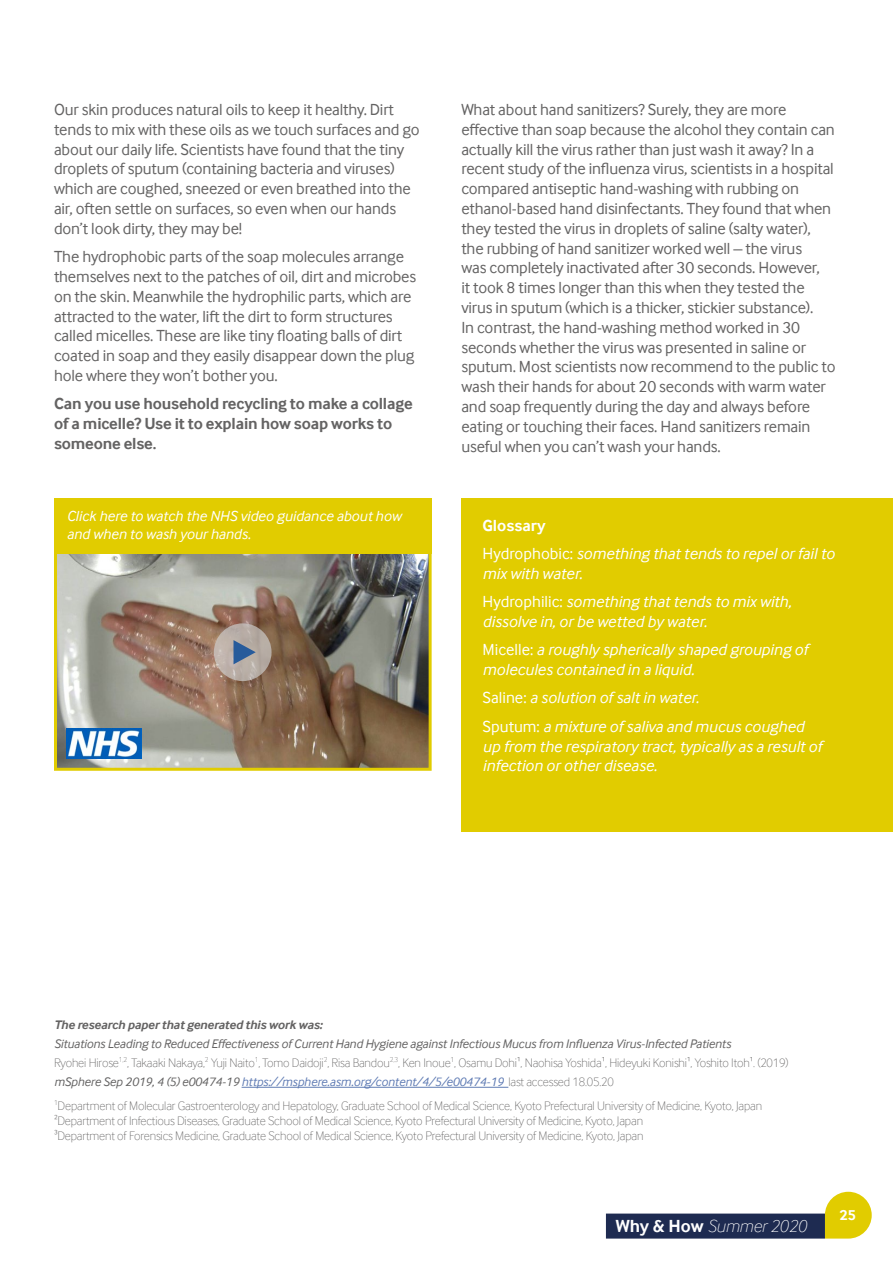
<style>
.page{position:relative;width:893px;height:1263px;background:#fff}
.page>*{position:absolute;margin:0;border:0;box-sizing:border-box;transform-origin:0 0}
.t1{font:italic 100 18px "Inter Face";color:#fff}
.t2{font:16.5px/19.8px "Inter Face";letter-spacing:-.01em;color:#646363}
.t3{font:italic 16.5px/28.3px "Inter Face";color:#fff}
.t4{font:700 16.5px/19.8px "Inter Face";letter-spacing:-.01em;color:#646363}
.t5{font:italic 15px/18px "Inter Face";color:#fff}
.t6{font:700 15px "Inter Face";color:#fff}
.t7{font:100 12.75px/19px "Inter Face";letter-spacing:-.01em;color:#646363}
.t8{font:italic 700 12.75px "Inter Face";letter-spacing:-.01em;color:#646363}
.s1{font-weight:700;font-style:normal}
.s2{font-style:normal}
.s3{font-weight:400;font-style:italic}
.s4{font-weight:400;font-style:italic;color:#607cb4}
</style>
<div class="page">
<svg style="left:825px;top:1192px;width:47px;height:46px;background:#e5d428"></svg>
<div style="left:607px;top:1214px;width:217px;height:24px;background:#1e2b51"></div>
<div style="left:606px;top:1213px;width:219px;height:25px;border:2px solid #1e2b51"></div>
<div style="left:461px;top:499px;width:432px;height:333px;background:#e1cc00"></div>
<hr style="left:242px;top:1087px;width:266px;height:1px;background:#607cb4">
<img style="left:58px;top:554px;width:370px;height:213px">
<div style="left:54px;top:544px;width:378px;height:227px;border:3px solid #e1cc00"></div>
<div style="left:54px;top:499px;width:378px;height:55px;background:#e1cc00"></div>
<img style="left:67px;top:728px;width:74px;height:30px">
<svg style="left:214px;top:623px;width:58px;height:58px;background:#b8ada5"></svg>
<svg style="left:233px;top:640px;width:23px;height:24px"></svg>
<p class="t2" style="left:54px;top:99px;width:367px">Our skin produces natural oils to keep it healthy. Dirt tends to mix with these oils as we touch surfaces and go about our daily life. Scientists have found that the tiny droplets of sputum (containing bacteria and viruses) which are coughed, sneezed or even breathed into the air, often settle on surfaces, so even when our hands don’t look dirty, they may be!</p>
<p class="t2" style="left:54px;top:247px;width:364px">The hydrophobic parts of the soap molecules arrange themselves next to the patches of oil, dirt and microbes on the skin. Meanwhile the hydrophilic parts, which are attracted to the water, lift the dirt to form structures called micelles. These are like tiny floating balls of dirt coated in soap and they easily disappear down the plug hole where they won’t bother you.</p>
<p class="t4" style="left:54px;top:394px;width:360px">Can you use household recycling to make a collage of a micelle? Use it to explain how soap works to someone else.</p>
<p class="t5" style="left:67px;top:507px;width:336px">Click here to watch the NHS video guidance about how and when to wash your hands.</p>
<p class="t2" style="left:461px;top:99px;width:376px">What about hand sanitizers? Surely, they are more effective than soap because the alcohol they contain can actually kill the virus rather than just wash it away? In a recent study of the influenza virus, scientists in a hospital compared antiseptic hand-washing with rubbing on ethanol-based hand disinfectants. They found that when they tested the virus in droplets of saline (salty water), the rubbing of hand sanitizer worked well – the virus<br>was completely inactivated after 30 seconds. However,<br>it took 8 times longer than this when they tested the virus in sputum (which is a thicker, stickier substance).<br>In contrast, the hand-washing method worked in 30 seconds whether the virus was presented in saline or sputum. Most scientists now recommend to the public to wash their hands for about 20 seconds with warm water and soap frequently during the day and always before eating or touching their faces. Hand sanitizers remain useful when you can’t wash your hands.</p>
<p class="t3" style="left:483px;top:511px;width:353px"><span class="s1">Glossary<br></span><span class="s2">Hydrophobic:</span> something that tends to repel or fail to</p>
<p class="t3" style="left:483px;top:559px;width:310px">mix with water.<br><span class="s2">Hydrophilic:</span> something that tends to mix with,</p>
<p class="t3" style="left:483px;top:607px;width:327px">dissolve in, or be wetted by water.<br><span class="s2">Micelle:</span> a roughly spherically shaped grouping of</p>
<p class="t3" style="left:483px;top:655px;width:323px">molecules contained in a liquid.<br><span class="s2">Saline:</span> a solution of salt in water.<br><span class="s2">Sputum:</span> a mixture of saliva and mucus coughed</p>
<p class="t3" style="left:483px;top:736px;width:341px;line-height:19.8px">up from the respiratory tract, typically as a result of infection or other disease.</p>
<p class="t8" style="left:54px;top:1017px;width:270px">The research paper that generated this work was:</p>
<p class="t7" style="left:54px;top:1034px;width:736px"><span class="s3">Situations Leading to Reduced Effectiveness of Current Hand Hygiene against Infectious Mucus from Influenza Virus-Infected Patients<br></span>Ryohei Hirose<sup>1,2</sup>, Takaaki Nakaya,<sup>2</sup> Yuji Naito<sup>1</sup>, Tomo Daidoji<sup>2</sup>, Risa Bandou<sup>2,3</sup>, Ken Inoue<sup>1</sup>, Osamu Dohi1, Naohisa Yoshida1, Hideyuki Konishi1, Yoshito Itoh1. (2019) <span class="s3">mSphere Sep 2019, 4 (5) e00474-19</span> <span class="s4">https://msphere.asm.org/content/4/5/e00474-19</span> last accessed 18.05.20</p>
<p class="t7" style="left:54px;top:1097px;width:710px;line-height:15.3px"><sup>1</sup>Department of Molecular Gastroenterology and Hepatology, Graduate School of Medical Science, Kyoto Prefectural University of Medicine, Kyoto, Japan<br>2Department of Infectious Diseases, Graduate School of Medical Science, Kyoto Prefectural University of Medicine, Kyoto, Japan<br>3Department of Forensics Medicine, Graduate School of Medical Science, Kyoto Prefectural University of Medicine, Kyoto, Japan</p>
<p class="t1" style="left:616px;top:1216px;width:192px"><span class="s1">Why &amp; How</span> Summer 2020</p>
<p class="t6" style="left:839px;top:1206px;width:18px">25</p>
</div>
